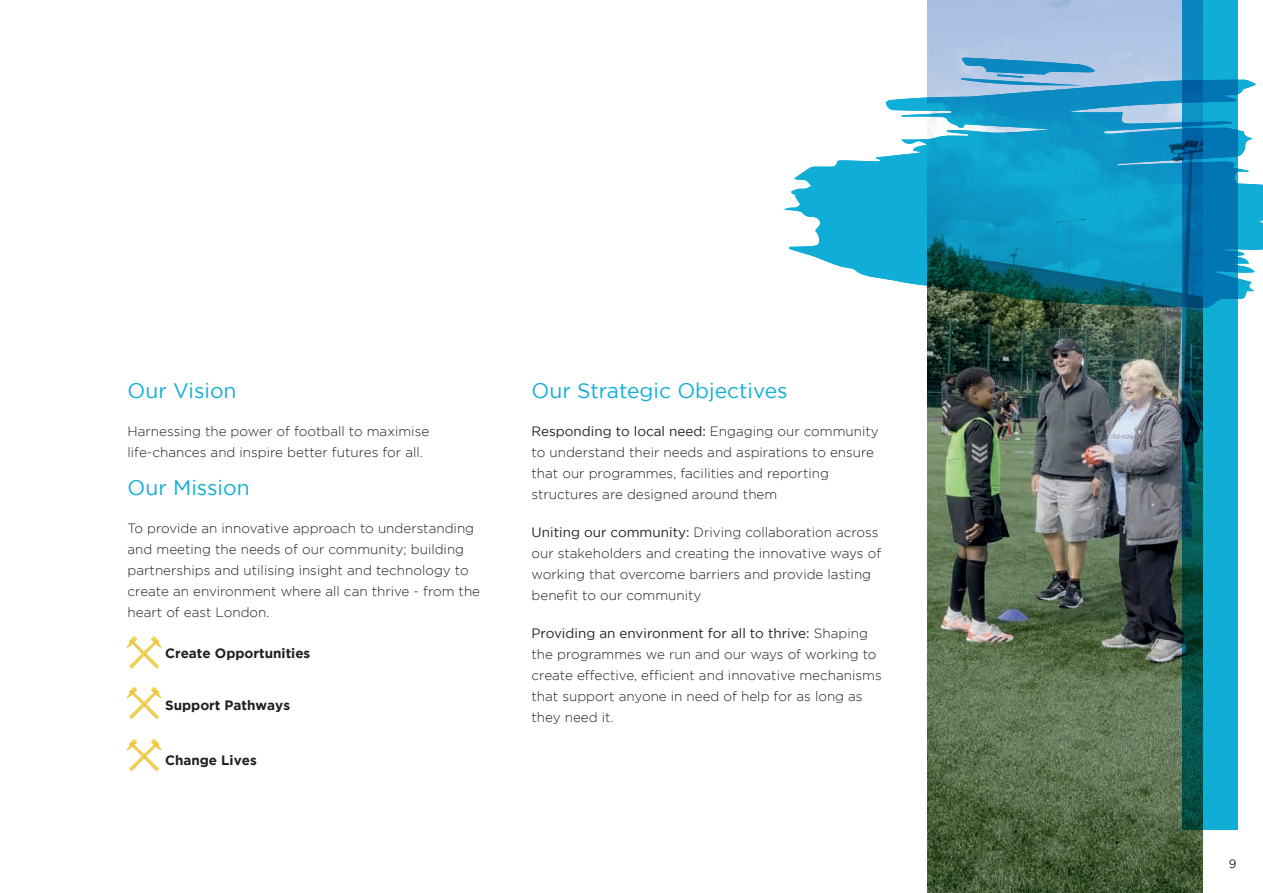
<style>
.page{position:relative;width:1263px;height:893px;background:#fff}
.page>*{position:absolute;margin:0;border:0;box-sizing:border-box;transform-origin:0 0}
.t1{font:21px "Gotham";color:#10aed6}
.t2{font:300 13.5px/21px "Gotham";color:#231f20}
.t3{font:700 13.5px "Gotham";color:#231f20}
.t4{font:12px "Gotham";color:#231f20}
.s1{font-weight:400}
</style>
<div class="page">
<img style="left:927px;top:0;width:276px;height:893px">
<svg style="left:784px;top:80px;width:479px;height:230px"></svg>
<svg style="left:961px;top:58px;width:134px;height:28px;background:#67abd4"></svg>
<svg style="left:1064px;top:133px;width:21px;height:4px"></svg>
<svg style="left:1182px;top:0;width:55px;height:829px;background:#0983a7"></svg>
<svg style="left:126px;top:636px;width:36px;height:32px"></svg>
<svg style="left:126px;top:687px;width:36px;height:32px"></svg>
<svg style="left:126px;top:739px;width:36px;height:32px"></svg>
<p class="t1" style="left:128px;top:379px;width:110px">Our Vision</p>
<p class="t2" style="left:128px;top:421px;width:303px">Harnessing the power of football to maximise life-chances and inspire better futures for all.</p>
<p class="t1" style="left:128px;top:476px;width:124px">Our Mission</p>
<p class="t2" style="left:128px;top:518px;width:354px">To provide an innovative approach to understanding and meeting the needs of our community; building partnerships and utilising insight and technology to create an environment where all can thrive - from the heart of east London.</p>
<p class="t3" style="left:165px;top:645px;width:147px">Create Opportunities</p>
<p class="t3" style="left:165px;top:697px;width:127px">Support Pathways</p>
<p class="t3" style="left:165px;top:752px;width:93px">Change Lives</p>
<p class="t1" style="left:531px;top:379px;width:258px">Our Strategic Objectives</p>
<p class="t2" style="left:531px;top:421px;width:349px"><span class="s1">Responding to local need:</span> Engaging our community to understand their needs and aspirations to ensure that our programmes, facilities and reporting structures are designed around them</p>
<p class="t2" style="left:531px;top:522px;width:351px"><span class="s1">Uniting our community:</span> Driving collaboration across our stakeholders and creating the innovative ways of working that overcome barriers and provide lasting benefit to our community</p>
<p class="t2" style="left:531px;top:623px;width:352px"><span class="s1">Providing an environment for all to thrive:</span> Shaping the programmes we run and our ways of working to create effective, efficient and innovative mechanisms that support anyone in need of help for as long as they need it.</p>
<p class="t4" style="left:1229px;top:857px;width:9px">9</p>
</div>
